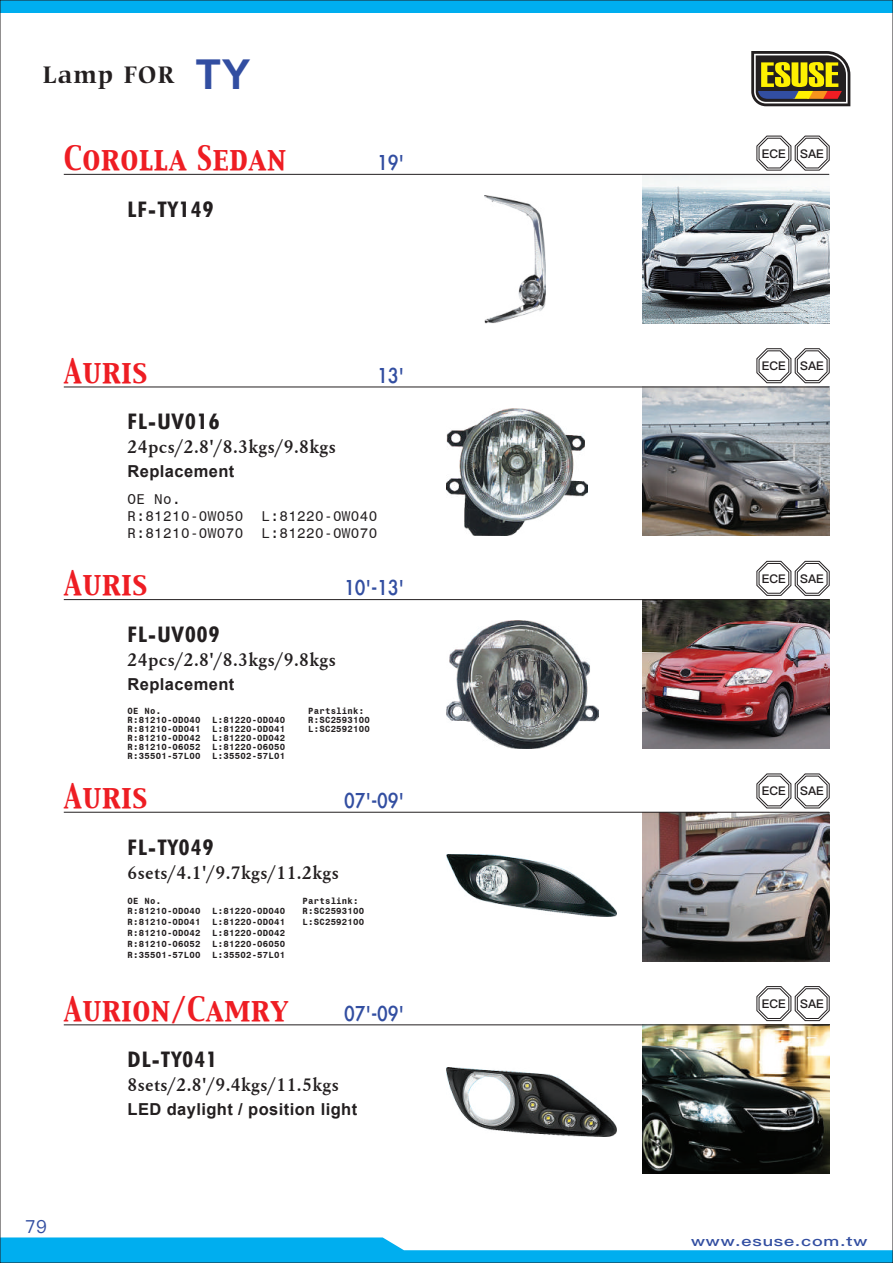
<style>
.page{position:relative;width:893px;height:1263px;background:#fff}
.page>*{position:absolute;margin:0;border:0;box-sizing:border-box;transform-origin:0 0}
.t1{font:29.7px "Capitals";letter-spacing:.025em;color:#ee1d23;scale:.91 1}
.t2{font:700 25.5px "Carmina BT";letter-spacing:.05em;color:#231f20;scale:.94 1}
.t3{font:24.75px "Li Gothic Med";letter-spacing:.025em;color:#324ea1;scale:.87 1}
.t4{font:700 condensed 21.45px "Futura BT";letter-spacing:.05em;color:#231f20;scale:1.14 1}
.t5{font:700 19.5px "Hehen Heb T";letter-spacing:.025em;color:#231f20}
.t6{font:18px "Ping Fang TC";color:#324ea1}
.t7{font:700 16.5px "Arial";letter-spacing:.025em;color:#231f20}
.t8{font:14.25px/17.1px "Monospace 821 BT";letter-spacing:.025em;color:#231f20}
.t9{font:500 13.5px "Ping Fang TC";letter-spacing:.05em;color:#324ea1;scale:1.33 1}
.t10{font:600 12px "Ping Fang TC";color:#231f20}
.t11{font:700 9px "Monospace 821 BT";letter-spacing:.025em;color:#231f20}
.s1{font-family:"Arial";font-size:41.1px;color:#324ea1}
</style>
<div class="page">
<img style="left:642px;top:1025px;width:187px;height:149px">
<img style="left:446px;top:1067px;width:171px;height:69px">
<img style="left:642px;top:813px;width:187px;height:148px">
<img style="left:446px;top:855px;width:171px;height:61px">
<img style="left:642px;top:600px;width:187px;height:148px">
<img style="left:446px;top:621px;width:153px;height:127px">
<img style="left:642px;top:388px;width:187px;height:148px">
<img style="left:446px;top:408px;width:141px;height:128px">
<img style="left:642px;top:175px;width:187px;height:148px">
<img style="left:485px;top:196px;width:61px;height:127px">
<svg style="left:2px;top:1237px;width:889px;height:24px"></svg>
<svg style="left:756px;top:135px;width:74px;height:36px"></svg>
<svg style="left:756px;top:348px;width:74px;height:36px"></svg>
<svg style="left:756px;top:561px;width:74px;height:35px"></svg>
<svg style="left:756px;top:773px;width:74px;height:36px"></svg>
<svg style="left:756px;top:986px;width:74px;height:36px"></svg>
<div style="left:0;top:0;width:893px;height:13px;background:#00aeef"></div>
<svg style="left:751px;top:51px;width:99px;height:55px;background:#7e7437"></svg>
<hr style="left:64px;top:174px;width:765px;height:1px;background:#231f20">
<hr style="left:64px;top:387px;width:765px;height:1px;background:#231f20">
<hr style="left:64px;top:599px;width:765px;height:1px;background:#231f20">
<hr style="left:64px;top:812px;width:765px;height:1px;background:#231f20">
<hr style="left:64px;top:1024px;width:765px;height:1px;background:#231f20">
<h2 class="t2" style="left:42px;top:60px;width:223px">Lamp FOR <span class="s1">TY</span></h2>
<h1 class="t1" style="left:64px;top:138px;width:246px">Corolla Sedan</h1>
<h3 class="t4" style="left:128px;top:196px;width:77px">LF-TY149</h3>
<h3 class="t3" style="left:378px;top:150px;width:32px">19'</h3>
<h1 class="t1" style="left:64px;top:350px;width:94px">Auris</h1>
<h3 class="t4" style="left:128px;top:409px;width:82px">FL-UV016</h3>
<h3 class="t5" style="left:128px;top:434px;width:210px">24pcs/2.8'/8.3kgs/9.8kgs</h3>
<h3 class="t7" style="left:128px;top:461px;width:108px">Replacement</h3>
<h3 class="t3" style="left:378px;top:362px;width:32px">13'</h3>
<h3 class="t8" style="left:128px;top:490px;width:117px">OE No.<br>R:81210-0W050</h3>
<h3 class="t8" style="left:262px;top:507px;width:117px">L:81220-0W040</h3>
<h3 class="t8" style="left:128px;top:524px;width:117px">R:81210-0W070</h3>
<h3 class="t8" style="left:262px;top:524px;width:117px">L:81220-0W070</h3>
<h1 class="t1" style="left:64px;top:563px;width:94px">Auris</h1>
<h3 class="t3" style="left:344px;top:575px;width:70px">10'-13'</h3>
<h3 class="t4" style="left:128px;top:621px;width:82px">FL-UV009</h3>
<h3 class="t5" style="left:128px;top:647px;width:210px">24pcs/2.8'/8.3kgs/9.8kgs</h3>
<h3 class="t7" style="left:128px;top:673px;width:108px">Replacement</h3>
<p class="t11" style="left:128px;top:706px;width:35px">OE No.</p>
<p class="t11" style="left:308px;top:706px;width:58px">Partslink:</p>
<p class="t11" style="left:128px;top:715px;width:75px">R:81210-0D040</p>
<p class="t11" style="left:212px;top:715px;width:75px">L:81220-0D040</p>
<p class="t11" style="left:308px;top:715px;width:63px">R:SC2593100</p>
<p class="t11" style="left:128px;top:724px;width:75px">R:81210-0D041</p>
<p class="t11" style="left:212px;top:724px;width:75px">L:81220-0D041</p>
<p class="t11" style="left:308px;top:724px;width:63px">L:SC2592100</p>
<p class="t11" style="left:128px;top:733px;width:75px">R:81210-0D042</p>
<p class="t11" style="left:212px;top:733px;width:75px">L:81220-0D042</p>
<p class="t11" style="left:128px;top:742px;width:75px">R:81210-06052</p>
<p class="t11" style="left:212px;top:742px;width:75px">L:81220-06050</p>
<p class="t11" style="left:128px;top:751px;width:75px">R:35501-57L00</p>
<p class="t11" style="left:212px;top:751px;width:75px">L:35502-57L01</p>
<h1 class="t1" style="left:64px;top:776px;width:94px">Auris</h1>
<h3 class="t3" style="left:344px;top:787px;width:70px">07'-09'</h3>
<h3 class="t4" style="left:128px;top:834px;width:77px">FL-TY049</h3>
<h3 class="t5" style="left:128px;top:860px;width:213px">6sets/4.1'/9.7kgs/11.2kgs</h3>
<p class="t11" style="left:128px;top:895px;width:35px">OE No.</p>
<p class="t11" style="left:302px;top:895px;width:58px">Partslink:</p>
<p class="t11" style="left:128px;top:906px;width:75px">R:81210-0D040</p>
<p class="t11" style="left:212px;top:906px;width:75px">L:81220-0D040</p>
<p class="t11" style="left:302px;top:906px;width:63px">R:SC2593100</p>
<p class="t11" style="left:128px;top:916px;width:75px">R:81210-0D041</p>
<p class="t11" style="left:212px;top:916px;width:75px">L:81220-0D041</p>
<p class="t11" style="left:302px;top:916px;width:63px">L:SC2592100</p>
<p class="t11" style="left:128px;top:927px;width:75px">R:81210-0D042</p>
<p class="t11" style="left:212px;top:927px;width:75px">L:81220-0D042</p>
<p class="t11" style="left:128px;top:938px;width:75px">R:81210-06052</p>
<p class="t11" style="left:212px;top:938px;width:75px">L:81220-06050</p>
<p class="t11" style="left:128px;top:949px;width:75px">R:35501-57L00</p>
<p class="t11" style="left:212px;top:949px;width:75px">L:35502-57L01</p>
<h1 class="t1" style="left:64px;top:988px;width:248px">Aurion/Camry</h1>
<h3 class="t4" style="left:128px;top:1047px;width:80px">DL-TY041</h3>
<h3 class="t5" style="left:128px;top:1072px;width:213px">8sets/2.8'/9.4kgs/11.5kgs</h3>
<h3 class="t7" style="left:128px;top:1098px;width:231px">LED daylight / position light</h3>
<h3 class="t3" style="left:344px;top:1000px;width:70px">07'-09'</h3>
<h3 class="t6" style="left:26px;top:1216px;width:23px">79</h3>
<h3 class="t10" style="left:762px;top:146px;width:64px">ECE SAE</h3>
<h3 class="t10" style="left:762px;top:359px;width:64px">ECE SAE</h3>
<h3 class="t10" style="left:762px;top:571px;width:64px">ECE SAE</h3>
<h3 class="t10" style="left:762px;top:784px;width:64px">ECE SAE</h3>
<h3 class="t10" style="left:762px;top:996px;width:64px">ECE SAE</h3>
<h3 class="t9" style="left:691px;top:1233px;width:134px">www.esuse.com.tw</h3>
</div>
